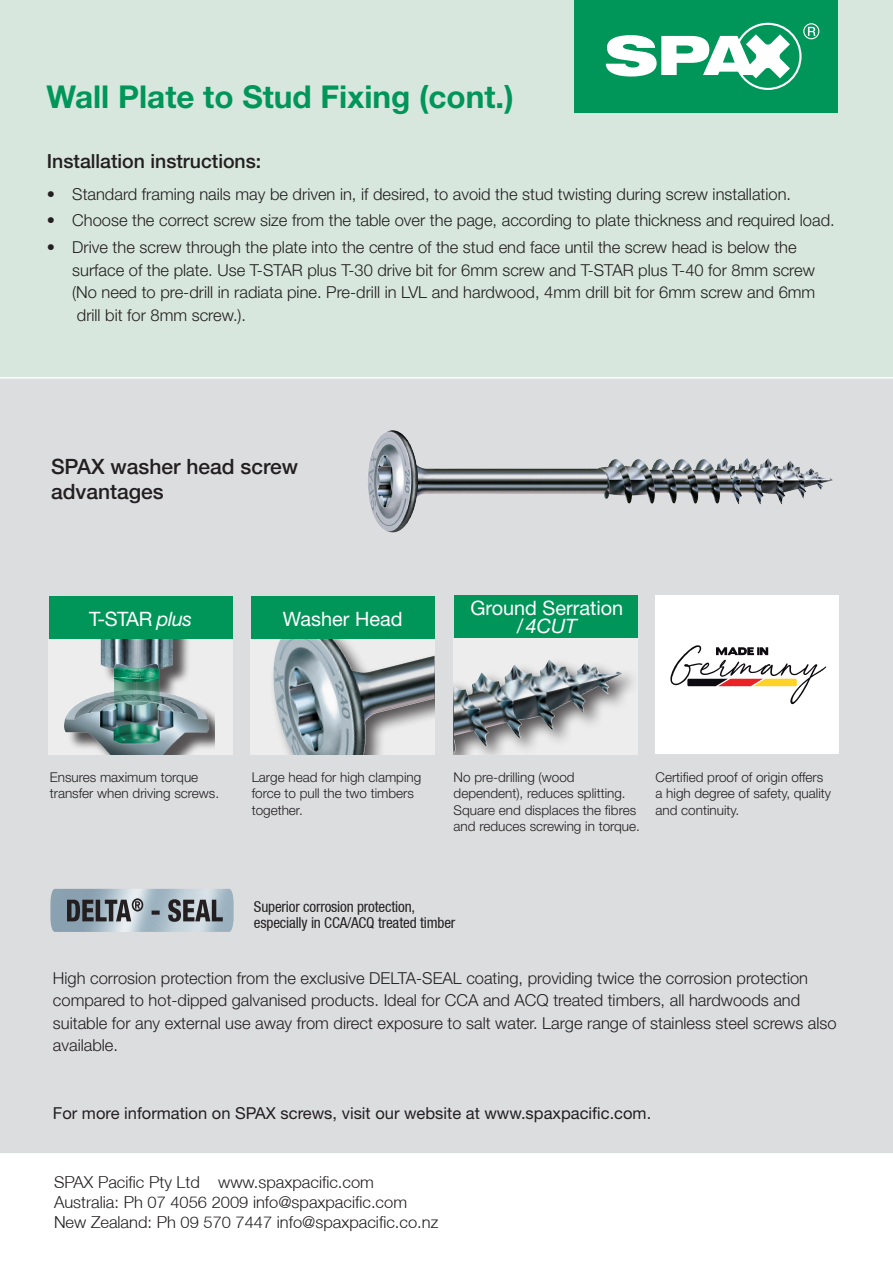
<style>
.page{position:relative;width:893px;height:1263px;background:#fff}
.page>*{position:absolute;margin:0;border:0;box-sizing:border-box;transform-origin:0 0}
.t1{font:700 31.5px "Helvetica Neue";color:#009559}
.t2{font:500 21px/25.2px "Helvetica Neue LT";color:#231f20}
.t3{font:19.95px/18.8px "Helvetica Neue";color:#fff;text-align:center}
.t4{font:500 19.5px "Helvetica Neue";color:#231f20}
.t5{font:300 16.5px/22.5px "Helvetica Neue";color:#231f20}
.t6{font:300 16.5px/19.8px "Helvetica Neue LT";color:#231f20}
.t7{font:16.5px "Helvetica Neue";color:#231f20}
.t8{font:condensed 15.15px/16.4px "Helvetica Neue LT";letter-spacing:-.01em;color:#231f20}
.t9{font:300 13.5px/16.2px "Helvetica Neue";color:#231f20}
.s1{font-style:italic}
</style>
<div class="page">
<div style="left:0;top:0;width:893px;height:1154px;background:#d7e7dd"></div>
<div style="left:574px;top:0;width:264px;height:113px;background:#009559"></div>
<svg style="left:606px;top:23px;width:213px;height:67px"></svg>
<div style="left:0;top:377px;width:893px;height:777px;background:#dcdddf"></div>
<img style="left:355px;top:418px;width:480px;height:130px">
<img style="left:50px;top:889px;width:184px;height:43px">
<svg style="left:67px;top:898px;width:156px;height:24px;background:#747c82"></svg>
<div style="left:251px;top:639px;width:184px;height:116px;background:#ededee"></div>
<img style="left:273px;top:639px;width:162px;height:116px">
<div style="left:251px;top:596px;width:184px;height:43px;background:#009559"></div>
<div style="left:49px;top:639px;width:184px;height:116px;background:#ededee"></div>
<img style="left:64px;top:639px;width:151px;height:116px">
<div style="left:49px;top:596px;width:184px;height:43px;background:#009559"></div>
<div style="left:454px;top:595px;width:183px;height:43px;background:#009559"></div>
<div style="left:454px;top:638px;width:183px;height:116px;background:#ededee"></div>
<div style="left:454px;top:654px;width:183px;height:100px;background:#231f20;opacity:.75"></div>
<img style="left:454px;top:659px;width:169px;height:94px">
<svg style="left:655px;top:595px;width:183px;height:159px;background:#f4f2f1"></svg>
<h1 class="t1" style="left:46px;top:77px;width:469px">Wall Plate to Stud Fixing (cont.)</h1>
<p class="t4" style="left:47px;top:150px;width:216px">Installation instructions:</p>
<p class="t5" style="left:47px;top:182px;width:746px">• Standard framing nails may be driven in, if desired, to avoid the stud twisting during screw installation.</p>
<p class="t5" style="left:47px;top:209px;width:789px">• Choose the correct screw size from the table over the page, according to plate thickness and required load.</p>
<p class="t5" style="left:72px;top:236px;width:745px;text-indent:-26px">• Drive the screw through the plate into the centre of the stud end face until the screw head is below the surface of the plate. Use T-STAR plus T-30 drive bit for 6mm screw and T-STAR plus T-40 for 8mm screw (No need to pre-drill in radiata pine. Pre-drill in LVL and hardwood, 4mm drill bit for 6mm screw and 6mm drill bit for 8mm screw.).</p>
<p class="t2" style="left:51px;top:454px;width:249px">SPAX washer head screw advantages</p>
<p class="t3" style="left:89px;top:610px;width:104px">T-STAR <span class="s1">plus</span></p>
<p class="t3" style="left:283px;top:610px;width:121px">Washer Head</p>
<p class="t3" style="left:470px;top:598px;width:154px">Ground Serration /<span class="s1">4CUT</span></p>
<p class="t9" style="left:50px;top:769px;width:171px">Ensures maximum torque transfer when driving screws.</p>
<p class="t9" style="left:252px;top:769px;width:171px">Large head for high clamping force to pull the two timbers together.</p>
<p class="t9" style="left:454px;top:769px;width:188px">No pre-drilling (wood dependent), reduces splitting.<br>Square end displaces the fibres and reduces screwing in torque.</p>
<p class="t9" style="left:655px;top:769px;width:177px">Certified proof of origin offers a high degree of safety, quality and continuity.</p>
<p class="t8" style="left:254px;top:898px;width:203px">Superior corrosion protection, especially in CCA/ACQ treated timber</p>
<p class="t5" style="left:53px;top:966px;width:785px">High corrosion protection from the exclusive DELTA-SEAL coating, providing twice the corrosion protection compared to hot-dipped galvanised products. Ideal for CCA and ACQ treated timbers, all hardwoods and suitable for any external use away from direct exposure to salt water. Large range of stainless steel screws also available.</p>
<p class="t7" style="left:53px;top:1103px;width:600px">For more information on SPAX screws, visit our website at www.spaxpacific.com.</p>
<p class="t6" style="left:54px;top:1172px;width:386px">SPAX Pacific Pty Ltd www.spaxpacific.com<br>Australia: Ph 07 4056 2009 info@spaxpacific.com<br>New Zealand: Ph 09 570 7447 info@spaxpacific.co.nz</p>
</div>
